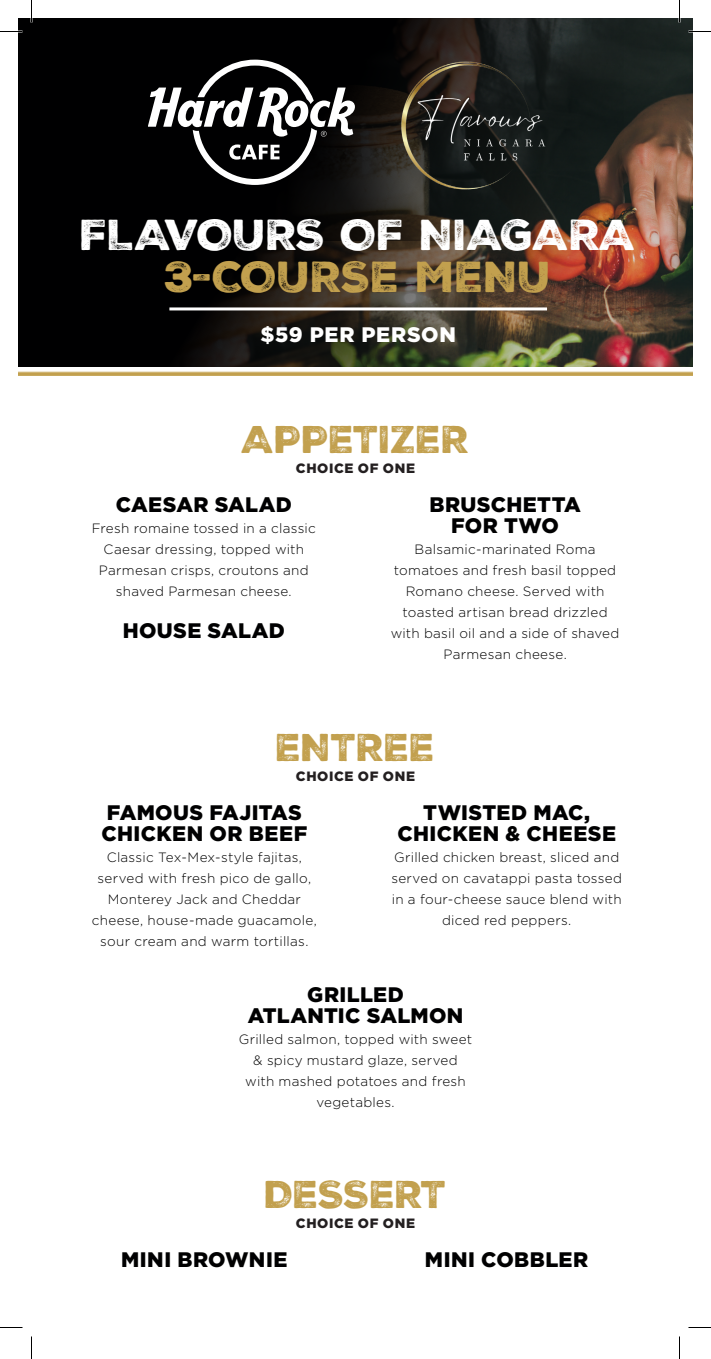
<style>
.page{position:relative;width:711px;height:1359px;background:#fff}
.page>*{position:absolute;margin:0;border:0;box-sizing:border-box;transform-origin:0 0}
.t1{font:42px "Nexa Rust Sans Black 2";letter-spacing:-.02em;color:#fff}
.t2{font:42px "Nexa Rust Sans Black 2";letter-spacing:-.01em;color:#c2a04e}
.t3{font:37.5px "Nexa Rust Sans Black 2";letter-spacing:-.02em;color:#c2a04e}
.t4{font:900 21px/21px "Gotham";letter-spacing:.015em;color:#000001;text-align:center}
.t5{font:900 21px "Gotham";letter-spacing:.03em;color:#fff}
.t6{font:300 13.5px/21px "Gotham";letter-spacing:.02em;color:#000001;text-align:center}
.t7{font:900 13.5px "Gotham";letter-spacing:.045em;color:#231f20}
</style>
<div class="page">
<div style="left:18px;top:18px;width:675px;height:349px;background:#000001"></div>
<img style="left:169px;top:18px;width:524px;height:349px">
<svg style="left:18px;top:18px;width:605px;height:223px"></svg>
<svg style="left:148px;top:60px;width:206px;height:125px"></svg>
<hr style="left:169px;top:307px;width:378px;height:3px;background:#fff">
<svg style="left:18px;top:371px;width:675px;height:5px;background:#ceb473"></svg>
<img style="left:354px;top:19px;width:225px;height:211px">
<svg style="left:0;top:31px;width:22px;height:1px"></svg>
<svg style="left:688px;top:31px;width:23px;height:1px"></svg>
<svg style="left:0;top:1327px;width:22px;height:1px"></svg>
<svg style="left:688px;top:1327px;width:23px;height:1px"></svg>
<svg style="left:31px;top:0;width:1px;height:22px"></svg>
<svg style="left:31px;top:1336px;width:1px;height:23px"></svg>
<svg style="left:679px;top:0;width:1px;height:22px"></svg>
<svg style="left:679px;top:1336px;width:1px;height:23px"></svg>
<h1 class="t1" style="left:80px;top:206px;width:559px">FLAVOURS OF NIAGARA</h1>
<h1 class="t2" style="left:165px;top:248px;width:389px">3-COURSE MENU</h1>
<h3 class="t5" style="left:261px;top:320px;width:197px">$59 PER PERSON</h3>
<h2 class="t3" style="left:242px;top:414px;width:229px">APPETIZER</h2>
<p class="t7" style="left:296px;top:459px;width:121px">CHOICE OF ONE</p>
<h3 class="t4" style="left:116px;top:494px;width:178px">CAESAR SALAD</h3>
<p class="t6" style="left:92px;top:517px;width:226px">Fresh romaine tossed in a classic<br>Caesar dressing, topped with<br>Parmesan crisps, croutons and shaved Parmesan cheese.</p>
<h3 class="t4" style="left:123px;top:620px;width:164px">HOUSE SALAD</h3>
<h3 class="t4" style="left:430px;top:494px;width:153px">BRUSCHETTA<br>FOR TWO</h3>
<p class="t6" style="left:391px;top:538px;width:230px">Balsamic-marinated Roma tomatoes and fresh basil topped<br>Romano cheese. Served with toasted artisan bread drizzled with basil oil and a side of shaved<br>Parmesan cheese.</p>
<h2 class="t3" style="left:276px;top:722px;width:161px">ENTREE</h2>
<p class="t7" style="left:296px;top:767px;width:121px">CHOICE OF ONE</p>
<h3 class="t4" style="left:101px;top:802px;width:207px;text-align:left">FAMOUS FAJITAS<br>CHICKEN OR BEEF</h3>
<p class="t6" style="left:92px;top:847px;width:226px">Classic Tex-Mex-style fajitas, served with fresh pico de gallo,<br>Monterey Jack and Cheddar cheese, house-made guacamole, sour cream and warm tortillas.</p>
<h3 class="t4" style="left:397px;top:802px;width:220px">TWISTED MAC,<br>CHICKEN &amp; CHEESE</h3>
<p class="t6" style="left:391px;top:847px;width:232px">Grilled chicken breast, sliced and served on cavatappi pasta tossed in a four-cheese sauce blend with diced red peppers.</p>
<h3 class="t4" style="left:248px;top:984px;width:217px">GRILLED<br>ATLANTIC SALMON</h3>
<p class="t6" style="left:239px;top:1029px;width:235px">Grilled salmon, topped with sweet &amp; spicy mustard glaze, served with mashed potatoes and fresh vegetables.</p>
<h2 class="t3" style="left:264px;top:1169px;width:184px">DESSERT</h2>
<p class="t7" style="left:296px;top:1213px;width:121px">CHOICE OF ONE</p>
<h3 class="t4" style="left:121px;top:1248px;width:168px">MINI BROWNIE</h3>
<h3 class="t4" style="left:425px;top:1248px;width:165px">MINI COBBLER</h3>
</div>
